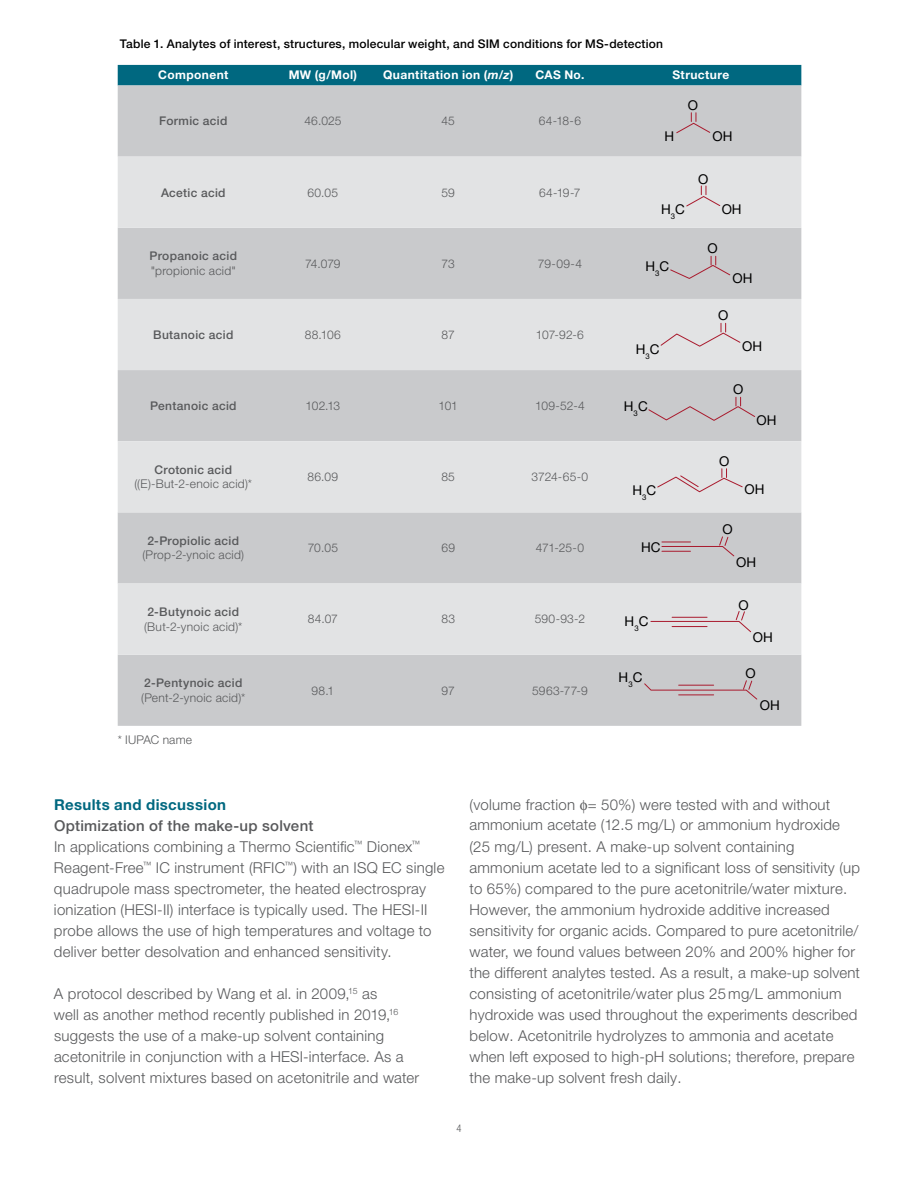
<style>
.page{position:relative;width:918px;height:1188px;background:#fff}
.page>*{position:absolute;margin:0;border:0;box-sizing:border-box;transform-origin:0 0}
.t1{font:300 15px/21px "Helvetica Neue LTW1 G";letter-spacing:.015em;color:#58595b}
.t2{font:700 15px "Helvetica Neue LTW1 G";letter-spacing:.025em;color:#006880}
.t3{font:13.5px "Helvetica Neue LTW1 G";color:#000}
.t4{font:300 12px "Helvetica Neue LTW1 G";letter-spacing:.025em;color:#58595b}
.t5{font:500 12px "Helvetica Neue LTW1 G";letter-spacing:.025em;color:#58595b}
.t6{font:500 12px "Helvetica Neue LTW1 G";letter-spacing:.02em;color:#000}
.t7{font:700 12px "Helvetica Neue LTW1 G";letter-spacing:.03em;color:#fff}
.t8{font:300 condensed 10.5px "Helvetica Neue LTW1 G";color:#58595b}
.t9{font:7.8px "Helvetica Neue LTW1 G";color:#000}
.s1{font-style:italic}
.s2{font-weight:500}
</style>
<div class="page">
<div style="left:118px;top:65px;width:683px;height:20px;background:#006880"></div>
<div style="left:118px;top:85px;width:683px;height:641px;background:#c9cacc"></div>
<svg style="left:118px;top:157px;width:683px;height:498px;background:#d7d8d9"></svg>
<div style="left:676px;top:112px;width:58px;height:31px;background:#c9cacc"></div>
<div style="left:671px;top:166px;width:70px;height:55px;background:#e2e3e4"></div>
<div style="left:654px;top:237px;width:104px;height:51px;background:#c9cacc"></div>
<div style="left:645px;top:305px;width:120px;height:59px;background:#e2e3e4"></div>
<div style="left:633px;top:380px;width:123px;height:49px;background:#c9cacc"></div>
<div style="left:642px;top:449px;width:126px;height:54px;background:#e2e3e4"></div>
<div style="left:652px;top:521px;width:108px;height:50px;background:#c9cacc"></div>
<div style="left:635px;top:592px;width:129px;height:55px;background:#e2e3e4"></div>
<svg style="left:644px;top:663px;width:114px;height:37px;background:#c7c1c4"></svg>
<p class="t6" style="left:120px;top:36px;width:545px">Table 1. Analytes of interest, structures, molecular weight, and SIM conditions for MS-detection</p>
<p class="t7" style="left:158px;top:68px;width:72px">Component</p>
<p class="t7" style="left:289px;top:68px;width:70px">MW (g/Mol)</p>
<p class="t7" style="left:383px;top:68px;width:132px">Quantitation ion (<span class="s1">m/z</span>)</p>
<p class="t7" style="left:535px;top:68px;width:50px">CAS No.</p>
<p class="t7" style="left:672px;top:68px;width:59px">Structure</p>
<p class="t5" style="left:159px;top:114px;width:70px">Formic acid</p>
<p class="t4" style="left:304px;top:114px;width:39px">46.025</p>
<p class="t4" style="left:441px;top:114px;width:15px">45</p>
<p class="t4" style="left:539px;top:114px;width:44px">64-18-6</p>
<p class="t3" style="left:688px;top:97px;width:12px">O</p>
<p class="t5" style="left:161px;top:185px;width:66px">Acetic acid</p>
<p class="t4" style="left:308px;top:185px;width:32px">60.05</p>
<p class="t4" style="left:441px;top:185px;width:15px">59</p>
<p class="t4" style="left:539px;top:185px;width:43px">64-19-7</p>
<p class="t5" style="left:150px;top:249px;width:89px">Propanoic acid</p>
<p class="t4" style="left:151px;top:263px;width:87px">"propionic acid"</p>
<p class="t4" style="left:305px;top:256px;width:37px">74.079</p>
<p class="t4" style="left:442px;top:256px;width:15px">73</p>
<p class="t4" style="left:538px;top:256px;width:46px">79-09-4</p>
<p class="t5" style="left:153px;top:327px;width:82px">Butanoic acid</p>
<p class="t4" style="left:305px;top:327px;width:38px">88.106</p>
<p class="t4" style="left:442px;top:327px;width:15px">87</p>
<p class="t4" style="left:536px;top:327px;width:50px">107-92-6</p>
<p class="t5" style="left:150px;top:398px;width:88px">Pentanoic acid</p>
<p class="t4" style="left:306px;top:398px;width:36px">102.13</p>
<p class="t4" style="left:438px;top:398px;width:21px">101</p>
<p class="t4" style="left:535px;top:398px;width:51px">109-52-4</p>
<p class="t5" style="left:154px;top:462px;width:79px">Crotonic acid</p>
<p class="t4" style="left:134px;top:477px;width:119px">((E)-But-2-enoic acid)*</p>
<p class="t5" style="left:148px;top:534px;width:93px">2-Propiolic acid</p>
<p class="t4" style="left:142px;top:548px;width:103px">(Prop-2-ynoic acid)</p>
<p class="t5" style="left:147px;top:605px;width:93px">2-Butynoic acid</p>
<p class="t4" style="left:144px;top:619px;width:100px">(But-2-ynoic acid)*</p>
<p class="t5" style="left:144px;top:676px;width:100px">2-Pentynoic acid</p>
<p class="t4" style="left:141px;top:690px;width:106px">(Pent-2-ynoic acid)*</p>
<p class="t4" style="left:118px;top:732px;width:76px">* IUPAC name</p>
<p class="t4" style="left:308px;top:469px;width:32px">86.09</p>
<p class="t4" style="left:441px;top:469px;width:15px">85</p>
<p class="t4" style="left:532px;top:469px;width:58px">3724-65-0</p>
<p class="t4" style="left:308px;top:541px;width:32px">70.05</p>
<p class="t4" style="left:441px;top:541px;width:15px">69</p>
<p class="t4" style="left:536px;top:541px;width:50px">471-25-0</p>
<p class="t4" style="left:308px;top:612px;width:32px">84.07</p>
<p class="t4" style="left:441px;top:612px;width:15px">83</p>
<p class="t4" style="left:535px;top:612px;width:52px">590-93-2</p>
<p class="t4" style="left:312px;top:683px;width:24px">98.1</p>
<p class="t4" style="left:442px;top:683px;width:15px">97</p>
<p class="t4" style="left:532px;top:683px;width:57px">5963-77-9</p>
<p class="t3" style="left:664px;top:127px;width:12px">O</p>
<p class="t3" style="left:664px;top:128px;width:11px">H</p>
<p class="t3" style="left:662px;top:199px;width:12px">O</p>
<p class="t3" style="left:656px;top:201px;width:12px">O</p>
<p class="t3" style="left:661px;top:201px;width:25px">H<sub>3</sub>C</p>
<p class="t3" style="left:646px;top:258px;width:25px">H<sub>3</sub>C</p>
<p class="t3" style="left:645px;top:337px;width:25px">H<sub>3</sub>C</p>
<p class="t3" style="left:636px;top:341px;width:25px">H<sub>3</sub>C</p>
<p class="t3" style="left:636px;top:394px;width:25px">H<sub>3</sub>C</p>
<p class="t3" style="left:624px;top:398px;width:25px">H<sub>3</sub>C</p>
<p class="t3" style="left:624px;top:474px;width:25px">H<sub>3</sub>C</p>
<p class="t3" style="left:633px;top:482px;width:25px">H<sub>3</sub>C</p>
<p class="t3" style="left:631px;top:537px;width:21px">HC</p>
<p class="t3" style="left:641px;top:539px;width:21px">HC</p>
<p class="t3" style="left:625px;top:613px;width:25px">H<sub>3</sub>C</p>
<p class="t3" style="left:619px;top:614px;width:25px">H<sub>3</sub>C</p>
<p class="t3" style="left:712px;top:128px;width:22px">OH</p>
<p class="t3" style="left:698px;top:171px;width:12px">O</p>
<p class="t3" style="left:726px;top:191px;width:22px">OH</p>
<p class="t3" style="left:722px;top:201px;width:22px">OH</p>
<p class="t3" style="left:705px;top:203px;width:22px">OH</p>
<p class="t3" style="left:708px;top:240px;width:12px">O</p>
<p class="t3" style="left:698px;top:244px;width:12px">O</p>
<p class="t3" style="left:749px;top:268px;width:22px">OH</p>
<p class="t3" style="left:733px;top:270px;width:22px">OH</p>
<p class="t3" style="left:723px;top:274px;width:22px">OH</p>
<p class="t3" style="left:707px;top:298px;width:22px">OH</p>
<p class="t3" style="left:727px;top:303px;width:12px">O</p>
<p class="t3" style="left:718px;top:307px;width:12px">O</p>
<p class="t3" style="left:751px;top:334px;width:22px">OH</p>
<p class="t3" style="left:742px;top:338px;width:22px">OH</p>
<p class="t3" style="left:730px;top:342px;width:22px">OH</p>
<p class="t3" style="left:733px;top:381px;width:12px">O</p>
<p class="t3" style="left:719px;top:453px;width:12px">O</p>
<p class="t3" style="left:769px;top:409px;width:22px">OH</p>
<p class="t3" style="left:757px;top:412px;width:22px">OH</p>
<p class="t3" style="left:765px;top:420px;width:22px">OH</p>
<p class="t3" style="left:736px;top:474px;width:22px">OH</p>
<p class="t3" style="left:745px;top:481px;width:22px">OH</p>
<p class="t3" style="left:755px;top:483px;width:22px">OH</p>
<p class="t3" style="left:722px;top:521px;width:12px">O</p>
<p class="t3" style="left:726px;top:552px;width:22px">OH</p>
<p class="t3" style="left:736px;top:554px;width:22px">OH</p>
<p class="t3" style="left:739px;top:597px;width:12px">O</p>
<p class="t3" style="left:733px;top:598px;width:12px">O</p>
<p class="t3" style="left:753px;top:629px;width:22px">OH</p>
<p class="t3" style="left:747px;top:631px;width:22px">OH</p>
<p class="t9" style="left:641px;top:667px;width:16px">3<sup>C</sup></p>
<p class="t3" style="left:625px;top:668px;width:11px">H</p>
<p class="t3" style="left:752px;top:664px;width:12px">O</p>
<p class="t3" style="left:619px;top:669px;width:11px">H</p>
<p class="t3" style="left:746px;top:665px;width:12px">O</p>
<p class="t9" style="left:634px;top:678px;width:16px">3<sup>C</sup></p>
<p class="t9" style="left:628px;top:679px;width:16px">3<sup>C</sup></p>
<p class="t3" style="left:766px;top:695px;width:22px">OH</p>
<p class="t3" style="left:760px;top:697px;width:22px">OH</p>
<p class="t2" style="left:54px;top:795px;width:174px">Results and discussion</p>
<p class="t1" style="left:54px;top:815px;width:392px"><span class="s2">Optimization of the make-up solvent<br></span>In applications combining a Thermo Scientific<sup>™</sup> Dionex<sup>™ </sup>Reagent-Free<sup>™</sup> IC instrument (RFIC<sup>™</sup>) with an ISQ EC single quadrupole mass spectrometer, the heated electrospray ionization (HESI-II) interface is typically used. The HESI-II probe allows the use of high temperatures and voltage to deliver better desolvation and enhanced sensitivity.</p>
<p class="t1" style="left:54px;top:983px;width:367px">A protocol described by Wang et al. in 2009,<sup>15</sup> as<br>well as another method recently published in 2019,<sup>16 </sup>suggests the use of a make-up solvent containing acetonitrile in conjunction with a HESI-interface. As a result, solvent mixtures based on acetonitrile and water</p>
<p class="t1" style="left:469px;top:794px;width:372px;line-height:20.2px">(volume fraction = 50%) were tested with and without ammonium acetate (12.5 mg/L) or ammonium hydroxide</p>
<p class="t1" style="left:469px;top:836px;width:392px">(25 mg/L) present. A make-up solvent containing ammonium acetate led to a significant loss of sensitivity (up to 65%) compared to the pure acetonitrile/water mixture.<br>However, the ammonium hydroxide additive increased sensitivity for organic acids. Compared to pure acetonitrile/ water, we found values between 20% and 200% higher for the different analytes tested. As a result, a make-up solvent consisting of acetonitrile/water plus 25 mg/L ammonium hydroxide was used throughout the experiments described below. Acetonitrile hydrolyzes to ammonia and acetate when left exposed to high-pH solutions; therefore, prepare the make-up solvent fresh daily.</p>
<p class="t8" style="left:456px;top:1122px;width:7px">4</p>
</div>
